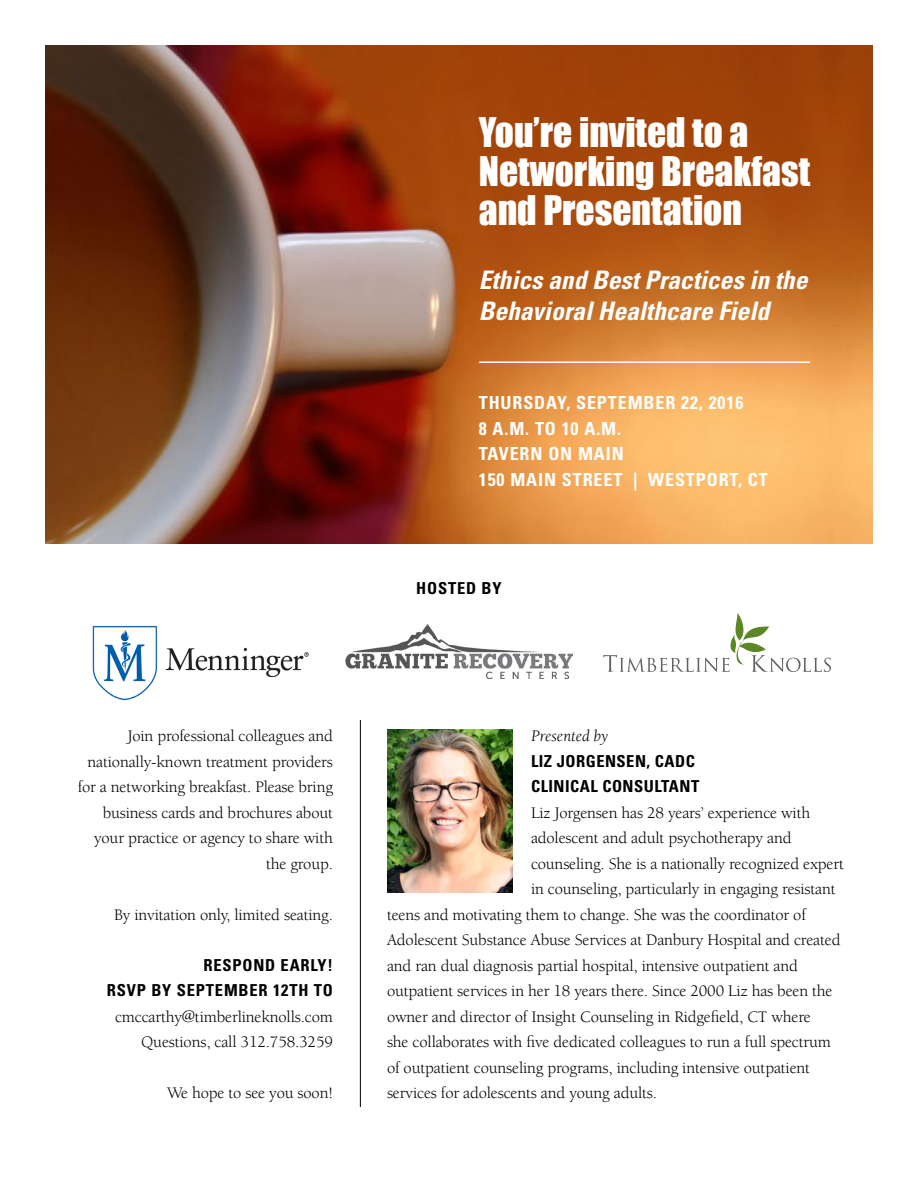
<style>
.page{position:relative;width:918px;height:1188px;background:#fff}
.page>*{position:absolute;margin:0;border:0;box-sizing:border-box;transform-origin:0 0}
.t1{font:37.5px/39px "Impact";color:#fff}
.t2{font:italic 700 condensed 25.5px/31.5px "Univers LT";color:#fff}
.t3{font:700 condensed 18px/25.5px "Univers LT";letter-spacing:.05em;color:#fff}
.t4{font:16.5px/25.5px "Berkeley";letter-spacing:-.01em;color:#000;text-align:right}
.t5{font:700 condensed 16.5px/25.5px "Univers LT";letter-spacing:.05em;color:#000;text-align:right}
.t6{font:700 condensed 16.5px/25.5px "Univers LT";letter-spacing:.03em;color:#000}
.t7{font:italic 16.5px "Berkeley";color:#000}
</style>
<div class="page">
<img style="left:45px;top:45px;width:828px;height:499px">
<img style="left:387px;top:729px;width:126px;height:164px">
<hr style="left:360px;top:720px;width:1px;height:387px;background:#000">
<img style="left:92px;top:625px;width:217px;height:76px">
<img style="left:345px;top:624px;width:228px;height:55px">
<svg style="left:603px;top:613px;width:228px;height:59px"></svg>
<hr style="left:479px;top:362px;width:331px;height:1px;background:#fff">
<h1 class="t1" style="left:479px;top:111px;width:333px">You’re invited to a<br>Networking Breakfast and Presentation</h1>
<h2 class="t2" style="left:479px;top:264px;width:330px">Ethics and Best Practices in the<br>Behavioral Healthcare Field</h2>
<p class="t3" style="left:479px;top:390px;width:291px">THURSDAY, SEPTEMBER 22, 2016<br>8 A.M. TO 10 A.M.<br>TAVERN ON MAIN<br>150 MAIN STREET | WESTPORT, CT</p>
<p class="t5" style="left:416px;top:575px;width:87px">HOSTED BY</p>
<p class="t4" style="left:78px;top:724px;width:257px">Join professional colleagues and nationally-known treatment providers for a networking breakfast. Please bring business cards and brochures about your practice or agency to share with the group.</p>
<p class="t4" style="left:114px;top:902px;width:220px">By invitation only, limited seating.</p>
<p class="t5" style="left:107px;top:952px;width:228px">RESPOND EARLY!<br>RSVP BY SEPTEMBER 12TH TO</p>
<p class="t4" style="left:115px;top:1004px;width:219px">cmccarthy@timberlineknolls.com<br>Questions, call 312.758.3259</p>
<p class="t4" style="left:167px;top:1081px;width:167px">We hope to see you soon!</p>
<p class="t7" style="left:531px;top:728px;width:79px">Presented by</p>
<p class="t6" style="left:531px;top:748px;width:170px">LIZ JORGENSEN, CADC<br>CLINICAL CONSULTANT</p>
<p class="t4" style="left:531px;top:800px;width:281px">Liz Jorgensen has 28 years’ experience with</p>
<p class="t4" style="left:531px;top:826px;width:262px">adolescent and adult psychotherapy and</p>
<p class="t4" style="left:531px;top:851px;width:314px">counseling. She is a nationally recognized expert</p>
<p class="t4" style="left:531px;top:877px;width:306px">in counseling, particularly in engaging resistant</p>
<p class="t4" style="left:387px;top:902px;width:420px">teens and motivating them to change. She was the coordinator of</p>
<p class="t4" style="left:387px;top:928px;width:455px">Adolescent Substance Abuse Services at Danbury Hospital and created</p>
<p class="t4" style="left:387px;top:953px;width:412px">and ran dual diagnosis partial hospital, intensive outpatient and</p>
<p class="t4" style="left:387px;top:979px;width:447px">outpatient services in her 18 years there. Since 2000 Liz has been the</p>
<p class="t4" style="left:387px;top:1004px;width:425px">owner and director of Insight Counseling in Ridgefield, CT where</p>
<p class="t4" style="left:387px;top:1030px;width:445px">she collaborates with five dedicated colleagues to run a full spectrum</p>
<p class="t4" style="left:387px;top:1055px;width:425px">of outpatient counseling programs, including intensive outpatient</p>
<p class="t4" style="left:387px;top:1081px;width:272px">services for adolescents and young adults.</p>
</div>
